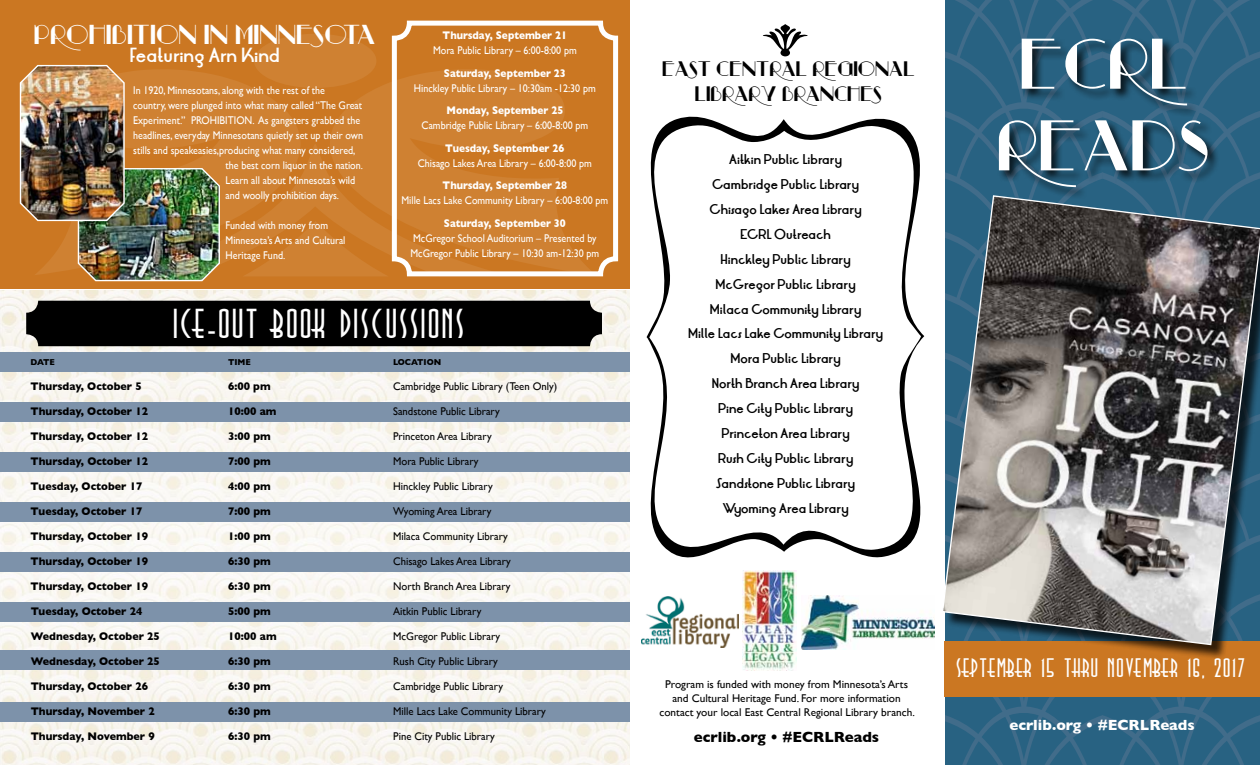
<style>
.page{position:relative;width:1260px;height:765px;background:#fff}
.page>*{position:absolute;margin:0;border:0;box-sizing:border-box;transform-origin:0 0}
.t1{font:68px/81.6px "Raconteur NF";color:#fff;text-align:center}
.t2{font:39px "Tall Deco";color:#fff}
.t3{font:26.12px "Raconteur NF";color:#fff}
.t4{font:25px "Tall Deco";color:#fff}
.t5{font:20px/25px "Raconteur NF";color:#000;text-align:center}
.t6{font:700 16.25px "LT Oksana";color:#fff}
.t7{font:700 15px "Gill Sans";color:#000}
.t8{font:700 15px "Gill Sans";color:#fff}
.t9{font:11.25px/15px "Gill Sans";color:#fff;scale:.89 1}
.t10{font:700 11.25px "Gill Sans";color:#000;scale:.95 1}
.t11{font:11.25px "Gill Sans";color:#000;scale:.95 1}
.t12{font:700 11.25px "LT Oksana";color:#000}
.t13{font:11.25px/13.8px "Gill Sans";color:#000;text-align:center}
.t14{font:700 11.25px "Gill Sans";color:#fff;scale:.89 1}
.t15{font:700 8.75px "Gill Sans";color:#000;scale:.95 1}
</style>
<div class="page">
<svg style="left:1103px;top:0;width:157px;height:765px;background:#2c6383"></svg>
<svg style="left:945px;top:0;width:158px;height:765px;background:#2c6383"></svg>
<div style="left:944px;top:641px;width:316px;height:56px;background:#cb7722"></div>
<div style="left:0;top:0;width:630px;height:289px;background:#cb7722"></div>
<div style="left:254px;top:34px;width:122px;height:54px;background:#cf8132;border-radius:50%"></div>
<svg style="left:330px;top:68px;width:260px;height:202px;fill:#cf8132"></svg>
<svg style="left:221px;top:77px;width:79px;height:67px;fill:#cf8132"></svg>
<svg style="left:221px;top:144px;width:290px;height:126px;fill:#cf8132"></svg>
<svg style="left:242px;top:221px;width:147px;height:55px"></svg>
<img style="left:0;top:291px;width:630px;height:474px">
<div style="left:944px;top:198px;width:316px;height:463px;background:#000;opacity:.75"></div>
<svg style="left:943px;top:194px;width:317px;height:452px;background:#6d6f70"></svg>
<img style="left:743px;top:583px;width:53px;height:87px">
<img style="left:802px;top:596px;width:132px;height:53px">
<img style="left:641px;top:597px;width:97px;height:51px">
<div style="left:26px;top:301px;width:576px;height:45px;background:#000;border-radius:12px"></div>
<div style="left:392px;top:21px;width:226px;height:255px;border:5px solid #fff;border-radius:15px"></div>
<div style="left:0;top:352px;width:630px;height:20px;background:#7d92aa"></div>
<div style="left:0;top:402px;width:630px;height:20px;background:#7d92aa"></div>
<div style="left:0;top:452px;width:630px;height:20px;background:#7d92aa"></div>
<div style="left:0;top:502px;width:630px;height:20px;background:#7d92aa"></div>
<div style="left:0;top:552px;width:630px;height:20px;background:#7d92aa"></div>
<div style="left:0;top:602px;width:630px;height:20px;background:#7d92aa"></div>
<div style="left:0;top:651px;width:630px;height:19px;background:#7d92aa"></div>
<div style="left:0;top:702px;width:630px;height:20px;background:#7d92aa"></div>
<img style="left:19px;top:64px;width:202px;height:218px">
<svg style="left:763px;top:24px;width:45px;height:32px"></svg>
<svg style="left:618px;top:91px;width:361px;height:492px"></svg>
<svg style="left:622px;top:98px;width:351px;height:477px"></svg>
<div style="left:998px;top:37px;width:222px;height:162px;background:#000;opacity:.75"></div>
<h3 class="t3" style="left:34px;top:20px;width:343px">PROHIBITION IN MINNESOTA</h3>
<h3 class="t6" style="left:129px;top:44px;width:152px">Featuring Arn Kind</h3>
<p class="t9" style="left:133px;top:83px;width:217px">In 1920, Minnesotans, along with the rest of the</p>
<p class="t9" style="left:133px;top:98px;width:259px">country, were plunged into what many called “The Great</p>
<p class="t9" style="left:133px;top:113px;width:257px">Experiment.” PROHIBITION. As gangsters grabbed the</p>
<p class="t9" style="left:133px;top:128px;width:260px">headlines, everyday Minnesotans quietly set up their own</p>
<p class="t9" style="left:133px;top:143px;width:251px">stills and speakeasies,producing what many considered,</p>
<p class="t9" style="left:226px;top:158px;width:156px">the best corn liquor in the nation.</p>
<p class="t9" style="left:226px;top:173px;width:147px">Learn all about Minnesota’s wild</p>
<p class="t9" style="left:226px;top:188px;width:129px">and woolly prohibition days.</p>
<p class="t9" style="left:226px;top:218px;width:136px">Funded with money from<br>Minnesota’s Arts and Cultural<br>Heritage Fund.</p>
<p class="t14" style="left:443px;top:26px;width:141px">Thursday, September 21</p>
<p class="t9" style="left:433px;top:43px;width:163px">Mora Public Library – 6:00-8:00 pm</p>
<p class="t14" style="left:444px;top:64px;width:139px">Saturday, September 23</p>
<p class="t9" style="left:414px;top:80px;width:206px">Hinckley Public Library – 10:30am -12:30 pm</p>
<p class="t14" style="left:446px;top:101px;width:133px">M onday, September 25</p>
<p class="t9" style="left:422px;top:118px;width:189px">Cambridge Public Library – 6:00-8:00 pm</p>
<p class="t14" style="left:445px;top:139px;width:135px">Tuesday, September 26</p>
<p class="t9" style="left:418px;top:155px;width:197px">Chisago Lakes Area Library – 6:00-8:00 pm</p>
<p class="t14" style="left:443px;top:176px;width:141px">Thursday, September 28</p>
<p class="t9" style="left:401px;top:193px;width:234px">Mille Lacs Lake Community Library – 6:00-8:00 pm</p>
<p class="t14" style="left:444px;top:214px;width:139px">Saturday, September 30</p>
<p class="t9" style="left:410px;top:230px;width:214px">McGregor School Auditorium – Presented by<br>McGregor Public Library – 10:30 am-12:30 pm</p>
<h2 class="t2" style="left:174px;top:302px;width:295px">ICE-OUT BOOK DISCUSSIONS</h2>
<p class="t15" style="left:31px;top:355px;width:23px">DateT</p>
<p class="t15" style="left:234px;top:355px;width:16px">ime</p>
<p class="t15" style="left:393px;top:355px;width:52px">Location</p>
<p class="t10" style="left:31px;top:377px;width:118px">Thursday, October 5</p>
<p class="t10" style="left:228px;top:377px;width:46px">6:00 pm</p>
<p class="t11" style="left:393px;top:379px;width:174px">Cambridge Public Library (Teen Only)</p>
<p class="t10" style="left:31px;top:402px;width:125px">Thursday, October 12</p>
<p class="t10" style="left:228px;top:402px;width:52px">10:00 am</p>
<p class="t11" style="left:393px;top:404px;width:114px">Sandstone Public Library</p>
<p class="t10" style="left:31px;top:427px;width:125px">Thursday, October 12</p>
<p class="t10" style="left:228px;top:427px;width:46px">3:00 pm</p>
<p class="t11" style="left:393px;top:429px;width:105px">Princeton Area Library</p>
<p class="t10" style="left:31px;top:452px;width:125px">Thursday, October 12</p>
<p class="t10" style="left:228px;top:452px;width:46px">7:00 pm</p>
<p class="t11" style="left:393px;top:454px;width:91px">Mora Public Library</p>
<p class="t10" style="left:31px;top:477px;width:119px">Tuesday, October 17</p>
<p class="t10" style="left:228px;top:477px;width:46px">4:00 pm</p>
<p class="t11" style="left:393px;top:479px;width:106px">Hinckley Public Library</p>
<p class="t10" style="left:31px;top:502px;width:119px">Tuesday, October 17</p>
<p class="t10" style="left:228px;top:502px;width:46px">7:00 pm</p>
<p class="t11" style="left:393px;top:504px;width:105px">Wyoming Area Library</p>
<p class="t10" style="left:31px;top:527px;width:125px">Thursday, October 19</p>
<p class="t10" style="left:228px;top:527px;width:46px">1:00 pm</p>
<p class="t11" style="left:393px;top:529px;width:122px">Milaca Community Library</p>
<p class="t10" style="left:31px;top:552px;width:125px">Thursday, October 19</p>
<p class="t10" style="left:228px;top:552px;width:46px">6:30 pm</p>
<p class="t11" style="left:393px;top:554px;width:125px">Chisago Lakes Area Library</p>
<p class="t10" style="left:31px;top:577px;width:125px">Thursday, October 19</p>
<p class="t10" style="left:228px;top:577px;width:46px">6:30 pm</p>
<p class="t11" style="left:393px;top:579px;width:125px">North Branch Area Library</p>
<p class="t10" style="left:31px;top:602px;width:119px">Tuesday, October 24</p>
<p class="t10" style="left:228px;top:602px;width:46px">5:00 pm</p>
<p class="t11" style="left:393px;top:604px;width:94px">Aitkin Public Library</p>
<p class="t10" style="left:31px;top:627px;width:138px">Wednesday, October 25</p>
<p class="t10" style="left:228px;top:627px;width:52px">10:00 am</p>
<p class="t11" style="left:393px;top:629px;width:114px">McGregor Public Library</p>
<p class="t10" style="left:31px;top:652px;width:138px">Wednesday, October 25</p>
<p class="t10" style="left:228px;top:652px;width:46px">6:30 pm</p>
<p class="t11" style="left:393px;top:654px;width:112px">Rush City Public Library</p>
<p class="t10" style="left:31px;top:677px;width:125px">Thursday, October 26</p>
<p class="t10" style="left:228px;top:677px;width:46px">6:30 pm</p>
<p class="t11" style="left:393px;top:679px;width:117px">Cambridge Public Library</p>
<p class="t10" style="left:31px;top:702px;width:132px">Thursday, N ovember 2</p>
<p class="t10" style="left:228px;top:702px;width:46px">6:30 pm</p>
<p class="t11" style="left:393px;top:704px;width:162px">Mille Lacs Lake Community Library</p>
<p class="t10" style="left:31px;top:727px;width:132px">Thursday, N ovember 9</p>
<p class="t10" style="left:228px;top:727px;width:46px">6:30 pm</p>
<p class="t11" style="left:393px;top:729px;width:109px">Pine City Public Library</p>
<h3 class="t5" style="left:662px;top:57px;width:254px">EAST CENTRAL REGIONAL<br>LIBRARY BRANCHES</h3>
<p class="t12" style="left:729px;top:151px;width:114px">Aitkin Public Library</p>
<p class="t12" style="left:712px;top:176px;width:149px">Cambridge Public Library</p>
<p class="t12" style="left:710px;top:201px;width:154px">Chisago Lakes Area Library</p>
<p class="t12" style="left:741px;top:226px;width:92px">ECRL Outreach</p>
<p class="t12" style="left:721px;top:251px;width:132px">Hinckley Public Library</p>
<p class="t12" style="left:716px;top:276px;width:142px">McGregor Public Library</p>
<p class="t12" style="left:710px;top:301px;width:153px">Milaca Community Library</p>
<p class="t12" style="left:688px;top:326px;width:197px">Mille Lacs Lake Community Library</p>
<p class="t12" style="left:731px;top:351px;width:112px">Mora Public Library</p>
<p class="t12" style="left:712px;top:376px;width:149px">North Branch Area Library</p>
<p class="t12" style="left:718px;top:401px;width:137px">Pine City Public Library</p>
<p class="t12" style="left:721px;top:426px;width:130px">Princeton Area Library</p>
<p class="t12" style="left:718px;top:451px;width:137px">Rush City Public Library</p>
<p class="t12" style="left:716px;top:476px;width:141px">Sandstone Public Library</p>
<p class="t12" style="left:723px;top:501px;width:127px">Wyoming Area Library</p>
<h1 class="t1" style="left:996px;top:25px;width:216px">ECRL<br>READS</h1>
<p class="t13" style="left:660px;top:677px;width:257px">Program is funded with money from Minnesota’s Arts and Cultural Heritage Fund. For more information contact your local East Central Regional Library branch.</p>
<h3 class="t7" style="left:694px;top:725px;width:187px">ecrlib.org • #ECRLReads</h3>
<h3 class="t4" style="left:957px;top:654px;width:292px">SEPTEMBER 15 THRU NOVEMBER 16, 2017</h3>
<h3 class="t8" style="left:1009px;top:713px;width:187px">ecrlib.org • #ECRLReads</h3>
</div>
